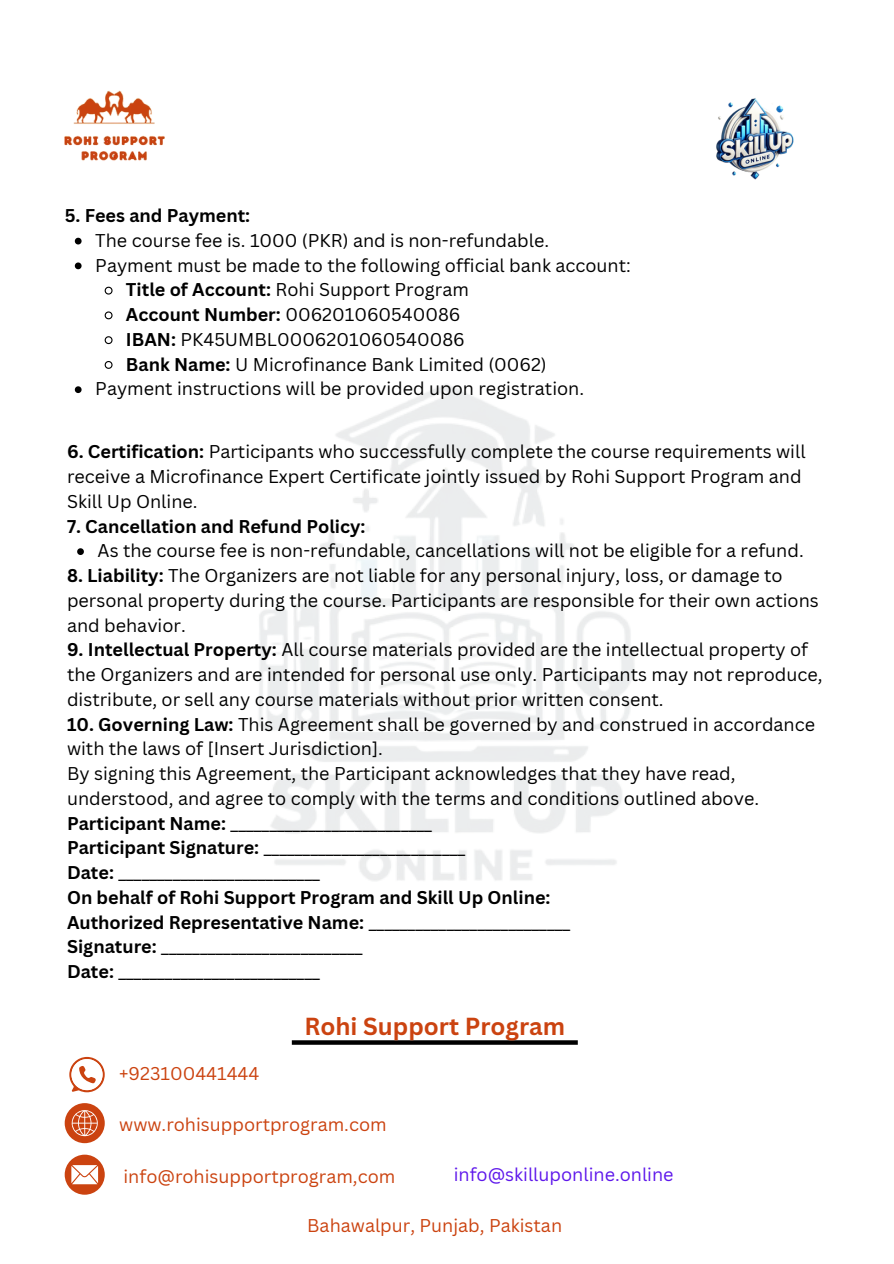
<style>
.page{position:relative;width:894px;height:1264px;background:#fff}
.page>*{position:absolute;margin:0;border:0;box-sizing:border-box;transform-origin:0 0}
.t1{font:700 24px "Canva Sans";color:#cb4310}
.t2{font:18px/24.8px "Canva Sans";color:#000}
.t3{font:700 18px "Canva Sans";color:#000}
.t4{font:18px "Canva Sans";color:#cb4310}
.t5{font:18px "Canva Sans";color:#5e17eb}
.s1{font-weight:700}
.s2{font-weight:400}
</style>
<div class="page">
<img style="left:65px;top:90px;width:100px;height:71px">
<svg style="left:292px;top:1040px;width:285px;height:4px"></svg>
<svg style="left:69px;top:1056px;width:36px;height:36px"></svg>
<svg style="left:65px;top:1103px;width:40px;height:40px"></svg>
<svg style="left:65px;top:1154px;width:40px;height:40px"></svg>
<img style="left:716px;top:98px;width:78px;height:82px">
<svg style="left:75px;top:238px;width:7px;height:6px"></svg>
<svg style="left:75px;top:262px;width:7px;height:7px"></svg>
<svg style="left:104px;top:286px;width:9px;height:9px"></svg>
<svg style="left:104px;top:311px;width:9px;height:9px"></svg>
<svg style="left:104px;top:336px;width:9px;height:9px"></svg>
<svg style="left:104px;top:361px;width:9px;height:8px"></svg>
<svg style="left:75px;top:386px;width:7px;height:7px"></svg>
<svg style="left:77px;top:548px;width:7px;height:7px"></svg>
<p class="t3" style="left:65px;top:203px;width:187px">5. Fees and Payment:</p>
<p class="t2" style="left:95px;top:227px;width:455px">The course fee is. 1000 (PKR) and is non-refundable.</p>
<p class="t2" style="left:95px;top:252px;width:537px">Payment must be made to the following official bank account:</p>
<p class="t2" style="left:126px;top:277px;width:344px"><span class="s1">Title of Account:</span> Rohi Support Program</p>
<p class="t2" style="left:126px;top:302px;width:336px"><span class="s1">Account Number:</span> 006201060540086</p>
<p class="t2" style="left:126px;top:326px;width:340px"><span class="s1">IBAN:</span> PK45UMBL0006201060540086</p>
<p class="t2" style="left:126px;top:351px;width:422px"><span class="s1">Bank Name:</span> U Microfinance Bank Limited (0062)</p>
<p class="t2" style="left:95px;top:376px;width:490px">Payment instructions will be provided upon registration.</p>
<p class="t2" style="left:67px;top:439px;width:740px"><span class="s1">6. Certification:</span> Participants who successfully complete the course requirements will receive a Microfinance Expert Certificate jointly issued by Rohi Support Program and<br>Skill Up Online.</p>
<p class="t3" style="left:67px;top:513px;width:300px">7. Cancellation and Refund Policy:</p>
<p class="t2" style="left:98px;top:538px;width:707px">As the course fee is non-refundable, cancellations will not be eligible for a refund.</p>
<p class="t2" style="left:67px;top:562px;width:753px"><span class="s1">8. Liability:</span> The Organizers are not liable for any personal injury, loss, or damage to personal property during the course. Participants are responsible for their own actions and behavior.</p>
<p class="t2" style="left:67px;top:637px;width:756px"><span class="s1">9. Intellectual Property:</span> All course materials provided are the intellectual property of the Organizers and are intended for personal use only. Participants may not reproduce, distribute, or sell any course materials without prior written consent.</p>
<p class="t2" style="left:67px;top:711px;width:749px"><span class="s1">10. Governing Law:</span> This Agreement shall be governed by and construed in accordance with the laws of [Insert Jurisdiction].</p>
<p class="t2" style="left:67px;top:760px;width:693px">By signing this Agreement, the Participant acknowledges that they have read, understood, and agree to comply with the terms and conditions outlined above.</p>
<p class="t2" style="left:67px;top:810px;width:366px"><span class="s1">Participant Name:</span> __________________________</p>
<p class="t2" style="left:67px;top:835px;width:399px"><span class="s1">Participant Signature:</span> __________________________</p>
<p class="t2" style="left:67px;top:859px;width:254px"><span class="s1">Date:</span> __________________________</p>
<p class="t3" style="left:67px;top:884px;width:485px">On behalf of Rohi Support Program and Skill Up Online:</p>
<p class="t3" style="left:67px;top:909px;width:504px">Authorized Representative Name: <span class="s2">__________________________</span></p>
<h1 class="t2" style="left:67px;top:934px;width:297px"><span class="s1">Signature:</span> __________________________</h1>
<p class="t2" style="left:67px;top:958px;width:254px"><span class="s1">Date:</span> __________________________</p>
<h2 class="t1" style="left:304px;top:1009px;width:262px">Rohi Support Program</h2>
<p class="t4" style="left:119px;top:1060px;width:142px">+923100441444</p>
<p class="t4" style="left:119px;top:1112px;width:269px">www.rohisupportprogram.com</p>
<p class="t4" style="left:123px;top:1163px;width:273px">info@rohisupportprogram,com</p>
<p class="t5" style="left:453px;top:1161px;width:221px">info@skilluponline.online</p>
<p class="t4" style="left:307px;top:1212px;width:256px">Bahawalpur, Punjab, Pakistan</p>
</div>
